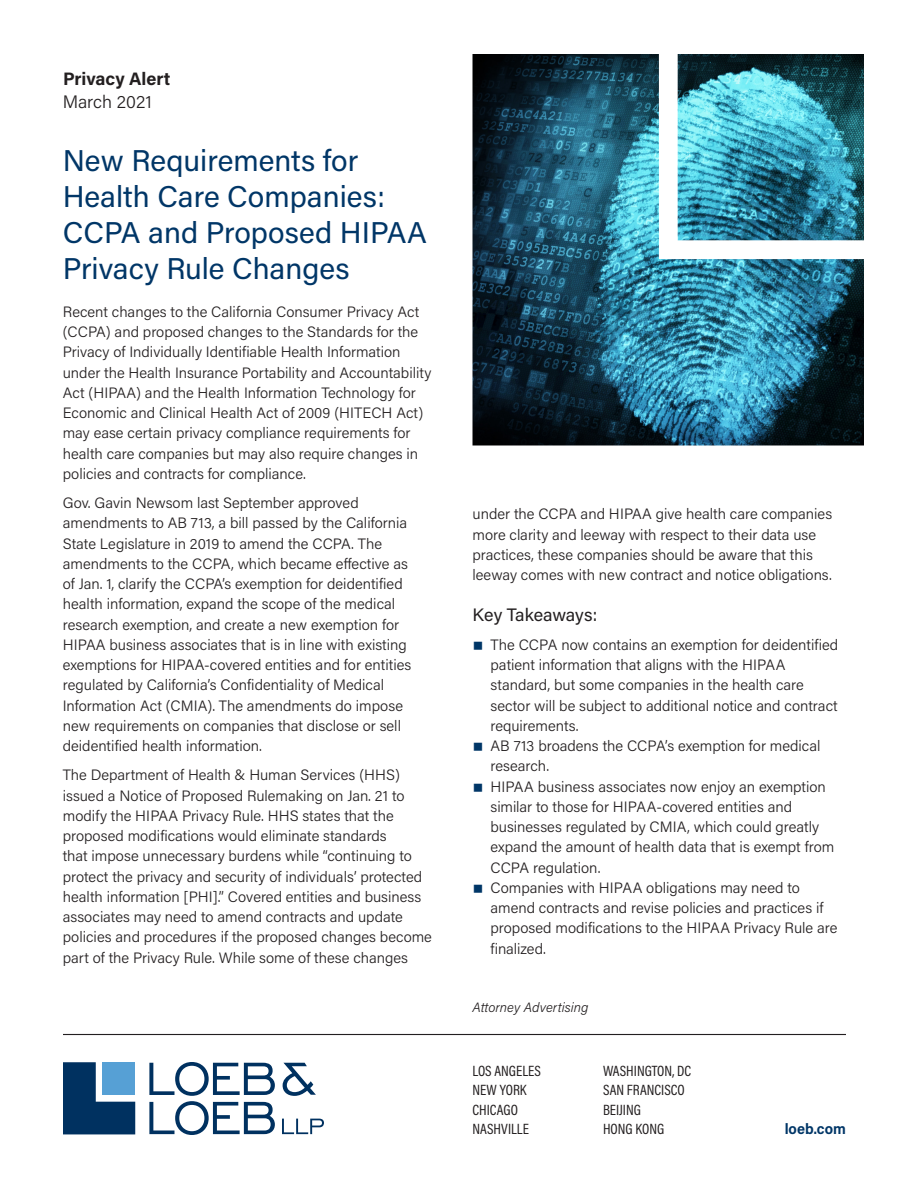
<style>
.page{position:relative;width:918px;height:1188px;background:#fff}
.page>*{position:absolute;margin:0;border:0;box-sizing:border-box;transform-origin:0 0}
._01_Title{font:30px/36px "Acumin Pro";color:#003667}
._02_Body_Head{font:18px "Acumin Pro";letter-spacing:-.005em;color:#231f20}
.t1{font:700 18px "Acumin Pro";color:#231f20}
._00c_Alert_Date{font:300 18px "Acumin Pro";color:#231f20}
._03a_Body{font:300 15px/20.2px "Acumin Pro";color:#231f20}
.t2{font:15px/19.5px "Acumin Pro Cond";color:#231f20}
.t3{font:700 15px "Acumin Pro Semi Cond";color:#003667}
.t4{font:italic 300 13.5px "Acumin Pro";color:#231f20}
.s1{font-weight:900;font-size:24px;color:#003667}
</style>
<div class="page">
<img style="left:472px;top:54px;width:392px;height:392px">
<svg style="left:659px;top:54px;width:205px;height:205px"></svg>
<svg style="left:63px;top:1062px;width:72px;height:72px;background:#1d4872"></svg>
<div style="left:102px;top:1062px;width:33px;height:33px;background:#56a0d5"></div>
<svg style="left:283px;top:1063px;width:33px;height:33px"></svg>
<svg style="left:149px;top:1062px;width:126px;height:73px"></svg>
<svg style="left:282px;top:1119px;width:42px;height:15px"></svg>
<hr style="left:63px;top:1034px;width:783px;height:1px;background:#231f20">
<p class="t1" style="left:63px;top:66px;width:109px">Privacy Alert</p>
<p class="_00c_Alert_Date" style="left:63px;top:89px;width:91px">March 2021</p>
<p class="_01_Title" style="left:63px;top:141px;width:366px">New Requirements for<br>Health Care Companies:<br>CCPA and Proposed HIPAA<br>Privacy Rule Changes</p>
<p class="_03a_Body" style="left:63px;top:301px;width:370px">Recent changes to the California Consumer Privacy Act (CCPA) and proposed changes to the Standards for the Privacy of Individually Identifiable Health Information under the Health Insurance Portability and Accountability Act (HIPAA) and the Health Information Technology for Economic and Clinical Health Act of 2009 (HITECH Act) may ease certain privacy compliance requirements for health care companies but may also require changes in policies and contracts for compliance.</p>
<p class="_03a_Body" style="left:63px;top:492px;width:350px">Gov. Gavin Newsom last September approved amendments to AB 713, a bill passed by the California State Legislature in 2019 to amend the CCPA. The amendments to the CCPA, which became effective as of Jan. 1, clarify the CCPA’s exemption for deidentified health information, expand the scope of the medical research exemption, and create a new exemption for HIPAA business associates that is in line with existing exemptions for HIPAA-covered entities and for entities regulated by California’s Confidentiality of Medical Information Act (CMIA). The amendments do impose new requirements on companies that disclose or sell deidentified health information.</p>
<p class="_03a_Body" style="left:63px;top:765px;width:371px">The Department of Health &amp; Human Services (HHS) issued a Notice of Proposed Rulemaking on Jan. 21 to modify the HIPAA Privacy Rule. HHS states that the proposed modifications would eliminate standards<br>that impose unnecessary burdens while “continuing to protect the privacy and security of individuals’ protected health information [PHI].” Covered entities and business associates may need to amend contracts and update policies and procedures if the proposed changes become part of the Privacy Rule. While some of these changes</p>
<p class="_03a_Body" style="left:472px;top:504px;width:361px">under the CCPA and HIPAA give health care companies more clarity and leeway with respect to their data use practices, these companies should be aware that this leeway comes with new contract and notice obligations.</p>
<p class="_02_Body_Head" style="left:472px;top:602px;width:126px">Key Takeaways:</p>
<p class="_03a_Body" style="left:490px;top:634px;width:349px;text-indent:-18px"><span class="s1">■</span> The CCPA now contains an exemption for deidentified patient information that aligns with the HIPAA standard, but some companies in the health care sector will be subject to additional notice and contract requirements.</p>
<p class="_03a_Body" style="left:490px;top:735px;width:332px;text-indent:-18px"><span class="s1">■</span> AB 713 broadens the CCPA’s exemption for medical research.</p>
<p class="_03a_Body" style="left:490px;top:776px;width:345px;text-indent:-18px"><span class="s1">■</span> HIPAA business associates now enjoy an exemption similar to those for HIPAA-covered entities and businesses regulated by CMIA, which could greatly expand the amount of health data that is exempt from CCPA regulation.</p>
<p class="_03a_Body" style="left:490px;top:877px;width:348px;text-indent:-18px"><span class="s1">■</span> Companies with HIPAA obligations may need to amend contracts and revise policies and practices if proposed modifications to the HIPAA Privacy Rule are finalized.</p>
<p class="t4" style="left:472px;top:998px;width:117px">Attorney Advertising</p>
<p class="t2" style="left:472px;top:1060px;width:70px">LOS ANGELES<br>NEW YORK<br>CHICAGO<br>NASHVILLE</p>
<p class="t2" style="left:603px;top:1060px;width:90px">WASHINGTON, DC<br>SAN FRANCISCO<br>BEIJING<br>HONG KONG</p>
<p class="t3" style="left:785px;top:1118px;width:63px">loeb.com</p>
</div>
